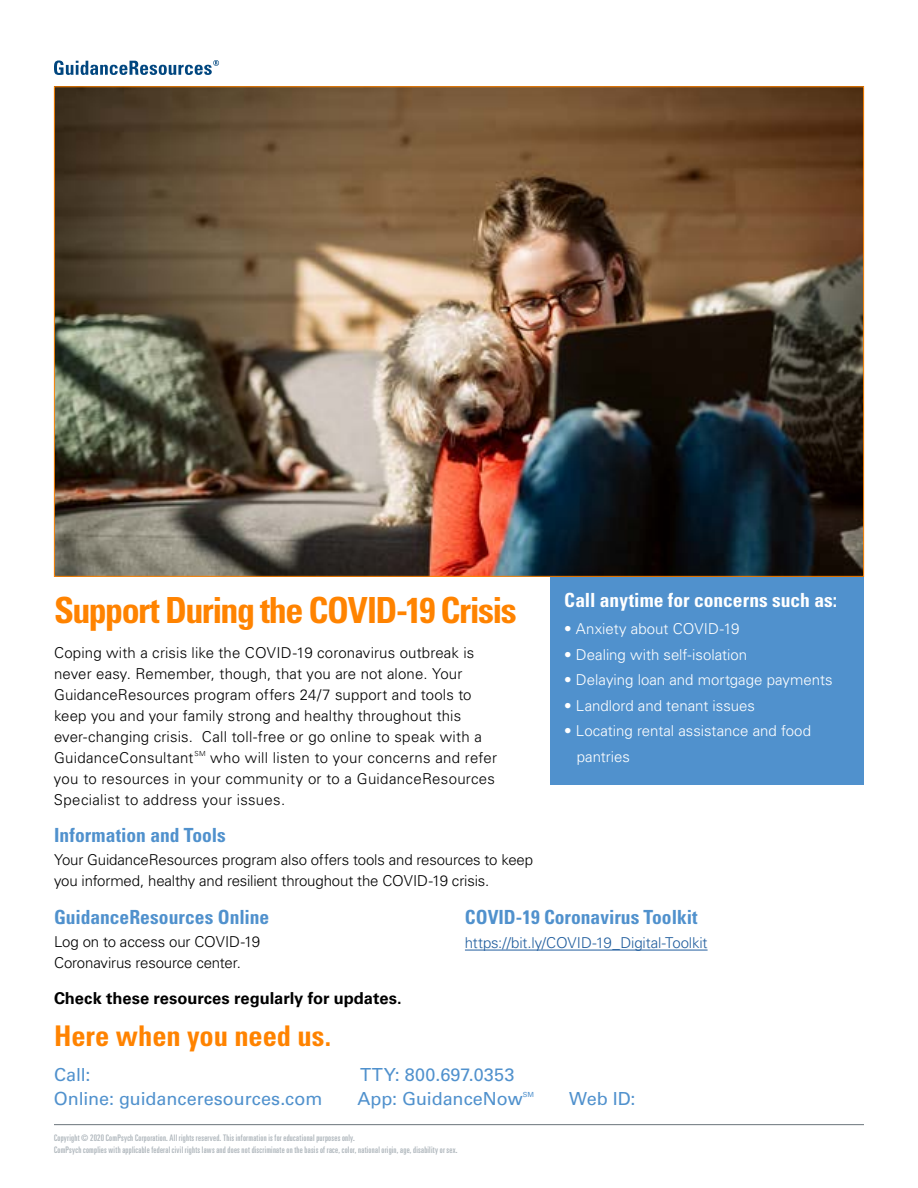
<style>
.page{position:relative;width:918px;height:1188px;background:#fff}
.page>*{position:absolute;margin:0;border:0;box-sizing:border-box;transform-origin:0 0}
.t1{font:700 condensed 36px "Univers LT Std";letter-spacing:-.045em;color:#ff8300}
.t2{font:700 condensed 28.5px "Univers LT Std";letter-spacing:-.005em;color:#ff8300}
.t3{font:700 condensed 19.5px "Univers LT Std";color:#5091cd}
.t4{font:700 condensed 19.5px "Univers LT Std";color:#fff}
.t5{font:18px "Univers LT Std";color:#5091cd}
.t6{font:700 16.5px "Univers LT Std";color:#000}
.t7{font:300 15px/21px "Univers LT Std";letter-spacing:.01em;color:#000}
.t8{font:300 15px/21px "Univers LT Std";letter-spacing:-.01em;color:#000}
.t9{font:300 15px/25.5px "Univers LT Std";color:#fff}
.t10{font:300 15px "Univers LT Std";letter-spacing:-.01em;color:#215e9e}
.t11{font:ultra-condensed 9px/12px "Univers LT Std";letter-spacing:.03em;color:#acb4ba}
.t12{font:7.05px "Univers LT Std";color:#5091cd}
.t13{font:300 7.05px "Univers LT Std";color:#000}
</style>
<div class="page">
<div style="left:551px;top:577px;width:313px;height:208px;background:#5091cd"></div>
<img style="left:56px;top:88px;width:806px;height:487px">
<svg style="left:54px;top:60px;width:165px;height:15px"></svg>
<hr style="left:465px;top:950px;width:243px;height:1px;background:#215e9e">
<hr style="left:54px;top:1124px;width:810px;height:1px;background:#6a747b">
<h1 class="t1" style="left:54px;top:588px;width:464px">Support During the COVID-19 Crisis</h1>
<p class="t7" style="left:54px;top:642px;width:430px">Coping with a crisis like the COVID-19 coronavirus outbreak is never easy. Remember, though, that you are not alone. Your GuidanceResources program offers 24/7 support and tools to keep you and your family strong and healthy throughout this ever-changing crisis. Call toll-free or go online to speak with a GuidanceConsultant</p>
<p class="t13" style="left:194px;top:749px;width:13px">SM</p>
<p class="t7" style="left:54px;top:747px;width:445px;text-indent:156px">who will listen to your concerns and refer you to resources in your community or to a GuidanceResources<br>Specialist to address your issues.</p>
<h3 class="t3" style="left:54px;top:823px;width:173px">Information and Tools</h3>
<p class="t8" style="left:54px;top:849px;width:481px">Your GuidanceResources program also offers tools and resources to keep you informed, healthy and resilient throughout the COVID-19 crisis.</p>
<h3 class="t4" style="left:564px;top:588px;width:274px">Call anytime for concerns such as:</h3>
<p class="t9" style="left:564px;top:616px;width:177px">• Anxiety about COVID-19</p>
<p class="t9" style="left:564px;top:642px;width:184px">• Dealing with self-isolation</p>
<p class="t9" style="left:564px;top:667px;width:270px">• Delaying loan and mortgage payments</p>
<p class="t9" style="left:564px;top:693px;width:192px">• Landlord and tenant issues</p>
<p class="t9" style="left:577px;top:718px;width:236px;text-indent:-13px">• Locating rental assistance and food pantries</p>
<h3 class="t3" style="left:54px;top:905px;width:217px">GuidanceResources Online</h3>
<p class="t8" style="left:54px;top:931px;width:208px">Log on to access our COVID-19<br>Coronavirus resource center.</p>
<p class="t6" style="left:54px;top:989px;width:349px">Check these resources regularly for updates.</p>
<h3 class="t3" style="left:465px;top:905px;width:234px">COVID-19 Coronavirus Toolkit</h3>
<p class="t10" style="left:465px;top:934px;width:244px">https://bit.ly/COVID-19_Digital-Toolkit</p>
<h2 class="t2" style="left:54px;top:1019px;width:279px">Here when you need us.</h2>
<p class="t5" style="left:54px;top:1064px;width:38px">Call:</p>
<p class="t5" style="left:360px;top:1064px;width:156px">TTY: 800.697.0353</p>
<p class="t5" style="left:54px;top:1088px;width:270px">Online: guidanceresources.com</p>
<p class="t5" style="left:357px;top:1088px;width:167px">App: GuidanceNow</p>
<p class="t12" style="left:523px;top:1090px;width:13px">SM</p>
<p class="t5" style="left:569px;top:1088px;width:68px">Web ID:</p>
<p class="t11" style="left:54px;top:1131px;width:405px">Copyright © 2020 ComPsych Corporation. All rights reserved. This information is for educational purposes only.<br>ComPsych complies with applicable federal civil rights laws and does not discriminate on the basis of race, color, national origin, age, disability or sex.</p>
</div>
